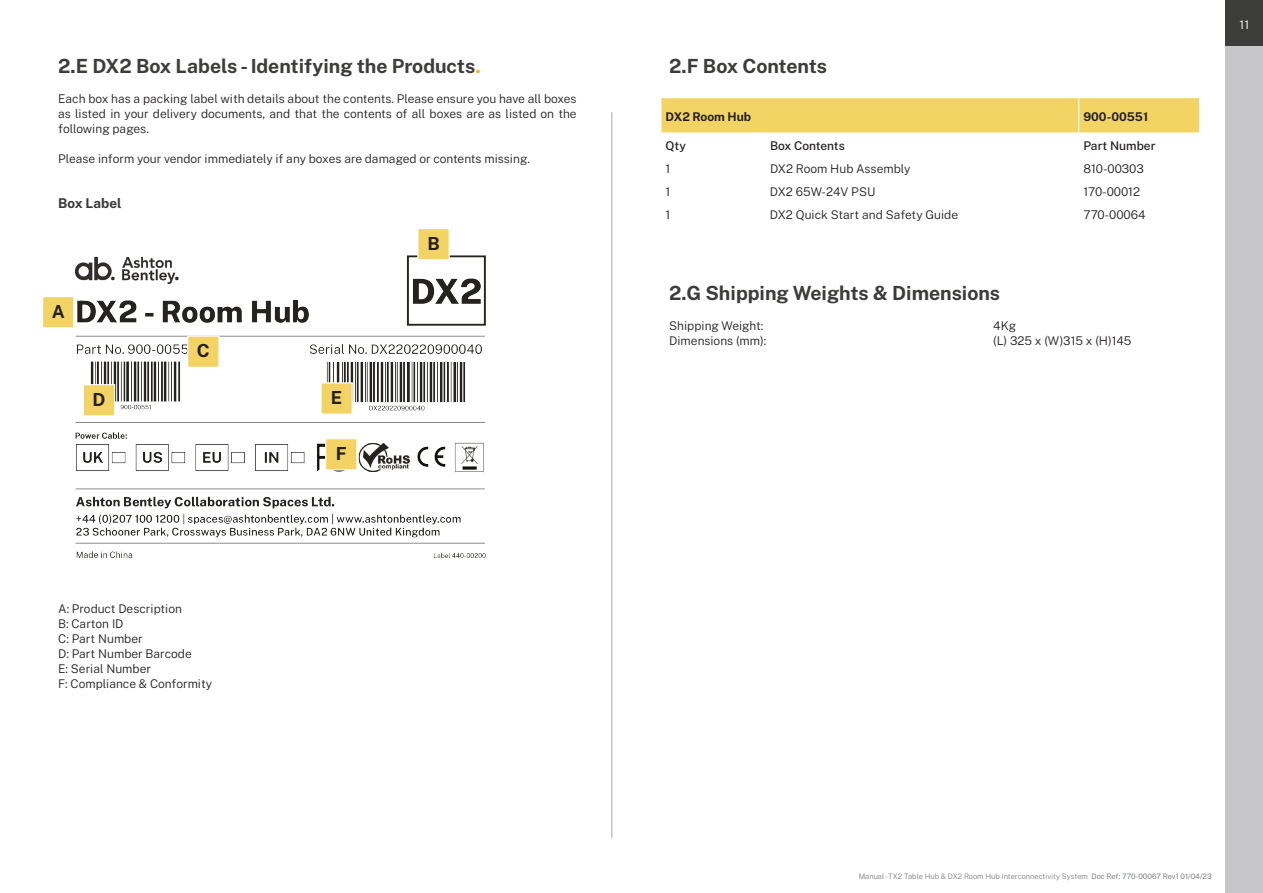
<style>
.page{position:relative;width:1263px;height:893px;background:#fff}
.page>*{position:absolute;margin:0;border:0;box-sizing:border-box;transform-origin:0 0}
.t1{font:700 19.5px "Public Sans";color:#3c3c3b}
.t2{font:700 18px "Public Sans";color:#231f20}
.t3{font:700 13.5px "Public Sans";color:#383839}
.t4{font:300 12px/15px "Public Sans";color:#231f20;text-align:justify}
.t5{font:500 12px "Public Sans";color:#231f20}
.t6{font:700 12px "Public Sans";color:#231f20}
.t7{font:300 12px "Public Sans";color:#fff}
.t8{font:300 7.5px "Public Sans";color:#808285}
.s1{font-family:"Times New Roman";font-size:24px;color:#f1b538}
.s2{font-weight:400}
</style>
<div class="page">
<div style="left:1225px;top:45px;width:38px;height:847px;background:#c6c6c8"></div>
<div style="left:1225px;top:0;width:38px;height:46px;background:#3c3c3b"></div>
<img style="left:75px;top:255px;width:411px;height:303px">
<div style="left:661px;top:98px;width:539px;height:35px;background:#f2d364"></div>
<div style="left:42px;top:296px;width:32px;height:32px;background:#f2d364;border:1px solid #fff"></div>
<div style="left:417px;top:228px;width:33px;height:32px;background:#f2d364;border:1px solid #fff"></div>
<div style="left:187px;top:335px;width:33px;height:33px;background:#f2d364;border:1px solid #fff"></div>
<hr style="left:611px;top:112px;width:1px;height:726px;background:#a8a9ad">
<div style="left:320px;top:382px;width:33px;height:33px;background:#f2d364;border:1px solid #fff"></div>
<div style="left:325px;top:438px;width:32px;height:32px;background:#f2d364;border:1px solid #fff"></div>
<div style="left:83px;top:384px;width:32px;height:32px;background:#f2d364;border:1px solid #fff"></div>
<h1 class="t1" style="left:58px;top:51px;width:425px">2.E DX2 Box Labels - Identifying the Products<span class="s1">.</span></h1>
<p class="t4" style="left:58px;top:90px;width:520px">Each box has a packing label with details about the contents. Please ensure you have all boxes as listed in your delivery documents, and that the contents of all boxes are as listed on the following pages.</p>
<p class="t4" style="left:58px;top:150px;width:473px">Please inform your vendor immediately if any boxes are damaged or contents missing.</p>
<p class="t3" style="left:58px;top:193px;width:65px">Box Label</p>
<h2 class="t2" style="left:52px;top:298px;width:15px">A</h2>
<h2 class="t2" style="left:93px;top:386px;width:14px">D</h2>
<h2 class="t2" style="left:197px;top:337px;width:14px">C</h2>
<p class="t4" style="left:58px;top:600px;width:155px;text-align:left">A: Product Description<br>B: Carton ID<br>C: Part Number<br>D: Part Number Barcode<br>E: Serial Number<br>F: Compliance &amp; Conformity</p>
<h2 class="t2" style="left:331px;top:384px;width:13px">E</h2>
<h2 class="t2" style="left:336px;top:440px;width:13px">F</h2>
<h2 class="t2" style="left:427px;top:230px;width:14px">B</h2>
<h1 class="t1" style="left:669px;top:52px;width:159px">2.F Box Contents</h1>
<p class="t6" style="left:665px;top:108px;width:87px">DX2 Room Hub</p>
<p class="t6" style="left:1083px;top:108px;width:66px">900-00551</p>
<p class="t5" style="left:665px;top:137px;width:22px">Qty</p>
<p class="t5" style="left:770px;top:137px;width:76px">Box Contents</p>
<p class="t5" style="left:1083px;top:137px;width:74px">Part Number</p>
<p class="t4" style="left:665px;top:161px;width:6px">1</p>
<p class="t4" style="left:770px;top:161px;width:142px">DX2 Room Hub Assembly</p>
<p class="t4" style="left:1083px;top:161px;width:62px">810-00303</p>
<p class="t4" style="left:665px;top:184px;width:6px">1</p>
<p class="t4" style="left:770px;top:184px;width:107px">DX2 65W-24V PSU</p>
<p class="t4" style="left:1083px;top:184px;width:58px">170-00012</p>
<p class="t4" style="left:665px;top:207px;width:6px">1</p>
<p class="t4" style="left:770px;top:207px;width:190px">DX2 Quick Start and Safety Guide</p>
<p class="t4" style="left:1083px;top:207px;width:64px">770-00064</p>
<h1 class="t1" style="left:669px;top:279px;width:332px">2.G Shipping Weights &amp; Dimensions</h1>
<p class="t4" style="left:669px;top:317px;width:96px">Shipping Weight:</p>
<p class="t4" style="left:993px;top:317px;width:24px">4Kg</p>
<p class="t4" style="left:669px;top:332px;width:99px">Dimensions (mm):</p>
<p class="t4" style="left:993px;top:332px;width:140px">(L) 325 x (W)315 x (H)145</p>
<p class="t7" style="left:1239px;top:16px;width:11px">11</p>
<p class="t8" style="left:859px;top:871px;width:355px">Manual -TX2 Table Hub &amp; DX2 Room Hub Interconnectivity System <span class="s2">Doc Ref: 770-00067 Rev1 01/04/23</span></p>
</div>
